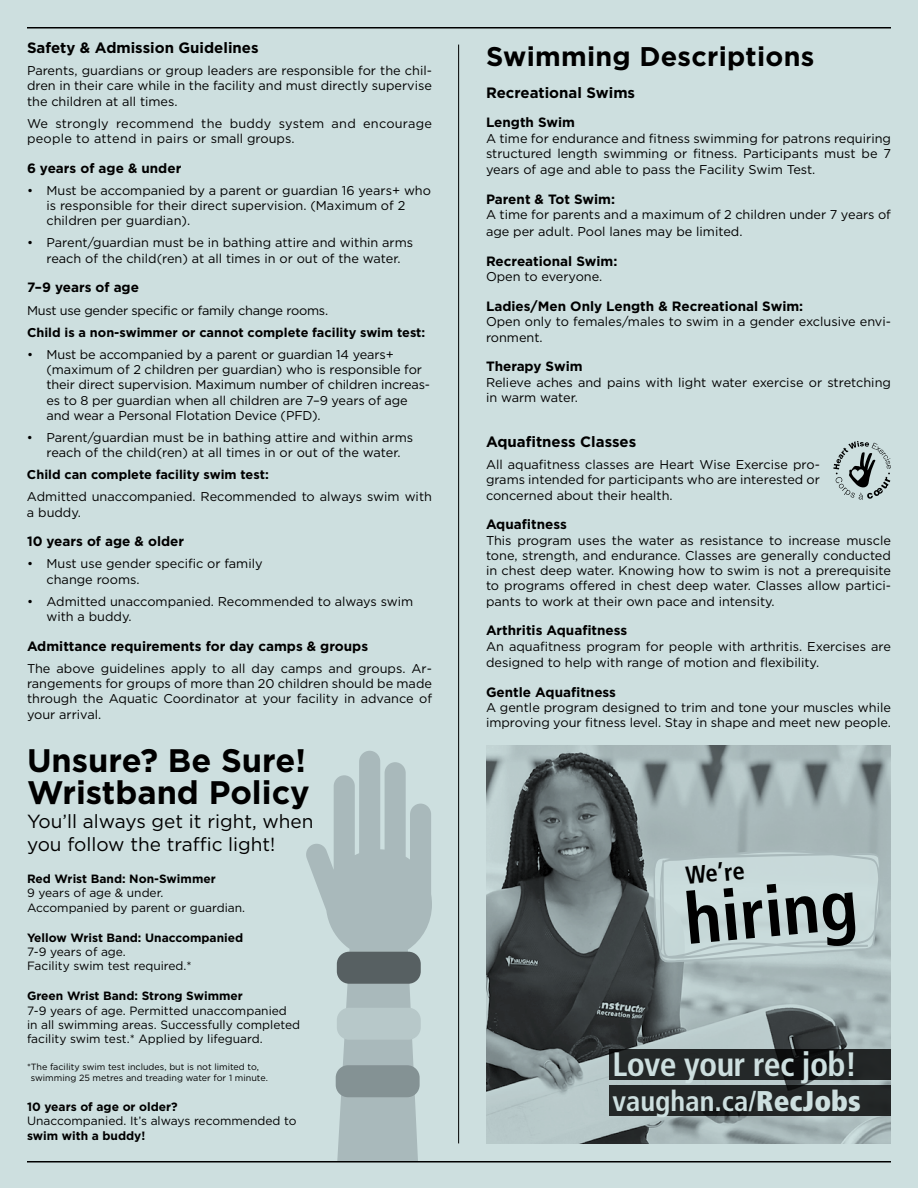
<style>
.page{position:relative;width:918px;height:1188px;background:#cddfdf}
.page>*{position:absolute;margin:0;border:0;box-sizing:border-box;transform-origin:0 0}
.t1{font:700 condensed 70.65px "Frutiger";color:#000}
.t2{font:700 condensed 33.75px "Frutiger";letter-spacing:-.02em;color:#fff}
.t3{font:700 32.55px/32.5px "Gotham";color:#000}
.t4{font:700 condensed 28.5px "Frutiger";color:#fff}
.t5{font:700 27px "Gotham";letter-spacing:.01em;color:#000}
.t6{font:700 condensed 24.75px "Frutiger";color:#000}
.t7{font:19.05px/22.8px "Gotham";color:#000}
.t8{font:700 15px "Gotham";color:#000}
.t9{font:700 13.5px "Gotham";color:#000}
.t10{font:12.75px/15.3px "Gotham";color:#000}
.t11{font:700 12.75px "Gotham";color:#000}
.t12{font:12.75px/15.3px "Gotham";letter-spacing:.02em;color:#000}
.t13{font:12.75px "Gotham";letter-spacing:-.02em;color:#000}
.t14{font:12px/14.4px "Gotham";color:#000}
.t15{font:700 12px "Gotham";color:#000}
.t16{font:9px/10.8px "Gotham";color:#000}
.s1{font-weight:900}
</style>
<div class="page">
<svg style="left:306px;top:751px;width:126px;height:410px;fill:#a9b9bb"></svg>
<div style="left:337px;top:952px;width:84px;height:32px;background:#576062;border-radius:12px"></div>
<div style="left:337px;top:1008px;width:84px;height:32px;background:#b7c8c9;border-radius:12px"></div>
<div style="left:336px;top:1065px;width:84px;height:32px;background:#849294;border-radius:12px"></div>
<svg style="left:833px;top:441px;width:58px;height:59px"></svg>
<hr style="left:458px;top:45px;width:1px;height:1098px;background:#000">
<hr style="left:27px;top:27px;width:864px;height:1px;background:#000">
<hr style="left:27px;top:1161px;width:864px;height:1px;background:#000">
<img style="left:486px;top:746px;width:405px;height:397px">
<div style="left:609px;top:1085px;width:282px;height:30px;background:#242828"></div>
<svg style="left:609px;top:1050px;width:282px;height:30px;background:#1f2222"></svg>
<svg style="left:653px;top:849px;width:228px;height:114px"></svg>
<p class="t8" style="left:27px;top:38px;width:233px">Safety &amp; Admission Guidelines</p>
<p class="t10" style="left:27px;top:63px;width:407px;text-align:justify">Parents, guardians or group leaders are responsible for the chil&shy;dren in their care while in the facility and must directly supervise the children at all times.</p>
<p class="t12" style="left:27px;top:115px;width:406px">We strongly recommend the buddy system and encourage people to attend in pairs or small groups.</p>
<p class="t9" style="left:27px;top:159px;width:156px">6 years of age &amp; under</p>
<p class="t10" style="left:46px;top:182px;width:386px;text-indent:-19px">• Must be accompanied by a parent or guardian 16 years+ who is responsible for their direct supervision. (Maximum of 2 children per guardian).</p>
<p class="t10" style="left:27px;top:235px;width:388px;text-align:center">• Parent/guardian must be in bathing attire and within arms reach of the child(ren) at all times in or out of the water.</p>
<p class="t9" style="left:27px;top:279px;width:114px">7–9 years of age</p>
<p class="t13" style="left:27px;top:303px;width:303px">Must use gender specific or family change rooms.</p>
<p class="t11" style="left:27px;top:324px;width:400px">Child is a non-swimmer or cannot complete facility swim test:</p>
<p class="t10" style="left:46px;top:346px;width:385px;text-indent:-19px">• Must be accompanied by a parent or guardian 14 years+ (maximum of 2 children per guardian) who is responsible for their direct supervision. Maximum number of children increas&shy;es to 8 per guardian when all children are 7–9 years of age and wear a Personal Flotation Device (PFD).</p>
<p class="t10" style="left:27px;top:429px;width:388px;text-align:center">• Parent/guardian must be in bathing attire and within arms reach of the child(ren) at all times in or out of the water.</p>
<p class="t11" style="left:27px;top:466px;width:243px">Child can complete facility swim test:</p>
<p class="t10" style="left:27px;top:489px;width:407px">Admitted unaccompanied. Recommended to always swim with a buddy.</p>
<p class="t9" style="left:27px;top:533px;width:159px">10 years of age &amp; older</p>
<p class="t10" style="left:46px;top:556px;width:218px;text-indent:-19px">• Must use gender specific or family change rooms.</p>
<p class="t10" style="left:46px;top:593px;width:368px;text-indent:-19px">• Admitted unaccompanied. Recommended to always swim with a buddy.</p>
<p class="t9" style="left:27px;top:637px;width:343px">Admittance requirements for day camps &amp; groups</p>
<p class="t10" style="left:27px;top:660px;width:407px;text-align:justify">The above guidelines apply to all day camps and groups. Ar&shy;rangements for groups of more than 20 children should be made through the Aquatic Coordinator at your facility in advance of your arrival.</p>
<h3 class="t3" style="left:27px;top:744px;width:284px">Unsure? Be Sure!<br>Wristband Policy</h3>
<h3 class="t7" style="left:27px;top:810px;width:288px">You’ll always get it right, when you follow the traffic light!</h3>
<p class="t15" style="left:27px;top:871px;width:190px">Red Wrist Band: Non-Swimmer</p>
<p class="t14" style="left:27px;top:886px;width:220px">9 years of age &amp; under.<br>Accompanied by parent or guardian.</p>
<p class="t15" style="left:27px;top:929px;width:218px">Yellow Wrist Band: Unaccompanied</p>
<p class="t14" style="left:27px;top:944px;width:166px">7-9 years of age.<br>Facility swim test required.*</p>
<p class="t15" style="left:27px;top:988px;width:217px">Green Wrist Band: Strong Swimmer</p>
<p class="t14" style="left:27px;top:1003px;width:275px">7-9 years of age. Permitted unaccompanied in all swimming areas. Successfully completed facility swim test.* Applied by lifeguard.</p>
<p class="t16" style="left:31px;top:1061px;width:239px;text-indent:-4px">*The facility swim test includes, but is not limited to, swimming 25 metres and treading water for 1 minute.</p>
<p class="t15" style="left:27px;top:1099px;width:152px">10 years of age or older?</p>
<p class="t14" style="left:27px;top:1114px;width:271px">Unaccompanied. It’s always recommended to</p>
<p class="t15" style="left:27px;top:1127px;width:120px">swim with a buddy!</p>
<h3 class="t5" style="left:486px;top:39px;width:330px">Swimming Descriptions</h3>
<p class="t8" style="left:486px;top:82px;width:151px">Recreational Swims</p>
<p class="t9" style="left:486px;top:114px;width:91px">Length Swim</p>
<p class="t10" style="left:486px;top:130px;width:407px;line-height:15.8px;text-align:justify">A time for endurance and fitness swimming for patrons requiring structured length swimming or fitness. Participants must be 7 years of age and able to pass the Facility Swim Test.</p>
<p class="t9" style="left:486px;top:190px;width:131px">Parent &amp; Tot Swim:</p>
<p class="t10" style="left:486px;top:206px;width:407px;line-height:17.1px">A time for parents and a maximum of 2 children under 7 years of age per adult. Pool lanes may be limited.</p>
<p class="t9" style="left:486px;top:252px;width:133px">Recreational Swim:</p>
<p class="t10" style="left:486px;top:269px;width:118px">Open to everyone.</p>
<p class="t9" style="left:486px;top:297px;width:319px">Ladies/Men Only Length &amp; Recreational Swim:</p>
<p class="t10" style="left:486px;top:314px;width:407px">Open only to females/males to swim in a gender exclusive envi&shy;ronment.</p>
<p class="t9" style="left:486px;top:358px;width:98px">Therapy Swim</p>
<p class="t10" style="left:486px;top:374px;width:406px">Relieve aches and pains with light water exercise or stretching in warm water.</p>
<p class="t8" style="left:486px;top:432px;width:152px">Aquafitness Classes</p>
<p class="t10" style="left:486px;top:457px;width:335px;text-align:justify">All aquafitness classes are Heart Wise Exercise pro&shy;grams intended for participants who are interested or concerned about their health.</p>
<p class="t9" style="left:486px;top:515px;width:82px">Aquafitness</p>
<p class="t10" style="left:486px;top:532px;width:407px;text-align:justify">This program uses the water as resistance to increase muscle tone, strength, and endurance. Classes are generally conducted in chest deep water. Knowing how to swim is not a prerequisite to programs offered in chest deep water. Classes allow partici&shy;pants to work at their own pace and intensity.</p>
<p class="t9" style="left:486px;top:622px;width:143px">Arthritis Aquafitness</p>
<p class="t10" style="left:486px;top:638px;width:406px;line-height:16.2px">An aquafitness program for people with arthritis. Exercises are designed to help with range of motion and flexibility.</p>
<p class="t9" style="left:486px;top:683px;width:132px">Gentle Aquafitness</p>
<p class="t10" style="left:486px;top:700px;width:407px">A gentle program designed to trim and tone your muscles while improving your fitness level. Stay in shape and meet new people.</p>
<h3 class="t6" style="left:685px;top:861px;width:61px;rotate:-5deg">We’re</h3>
<h1 class="t1" style="left:681px;top:878px;width:175px;rotate:-5deg">hiring</h1>
<h2 class="t2" style="left:613px;top:1044px;width:246px">Love your rec job!</h2>
<h3 class="t4" style="left:613px;top:1084px;width:250px">vaughan.ca/<span class="s1">RecJobs</span></h3>
</div>
